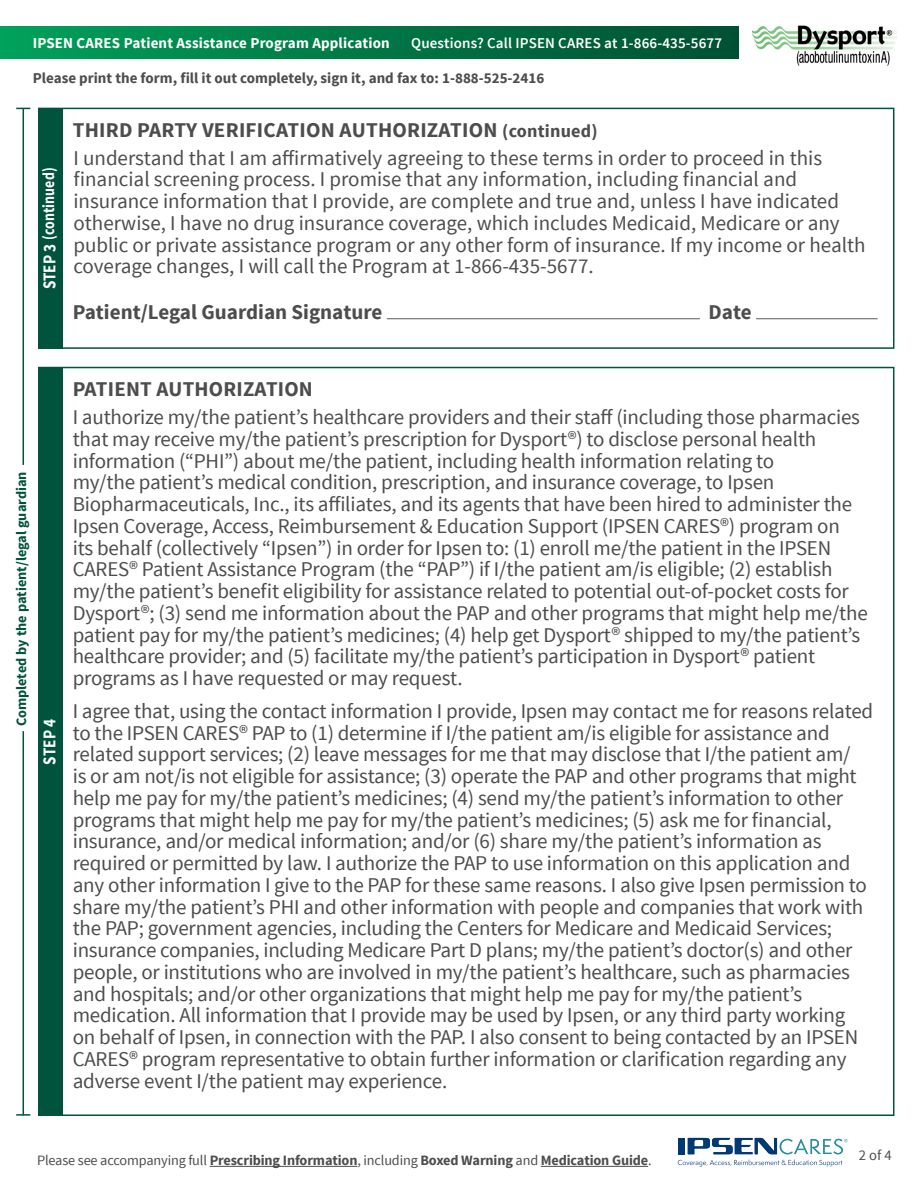
<style>
.page{position:relative;width:918px;height:1188px;background:#fff}
.page>*{position:absolute;margin:0;border:0;box-sizing:border-box;transform-origin:0 0}
.t1{font:21px/21.8px "Source Sans Pro";letter-spacing:-.01em;color:#4d4d4f}
.t2{font:700 21px "Source Sans Pro";letter-spacing:.01em;color:#4d4d4f}
.t3{font:700 18px "Source Sans Pro";color:#fff;scale:.84 1}
.t4{font:700 16.5px "Source Sans Pro";letter-spacing:.01em;color:#fff;scale:.84 1}
.t5{font:700 15px "Source Sans Pro";color:#4d4d4f}
.t6{font:700 15px "Source Sans Pro";letter-spacing:.01em;color:#fff}
.t7{font:600 15px "Source Sans Pro";letter-spacing:.01em;color:#fff}
.t8{font:14.7px "Source Sans Pro";color:#4d4d4f}
.t9{font:700 14.25px "Source Sans Pro";letter-spacing:-.01em;color:#4d4d4f}
.t10{font:700 14.25px "Source Sans Pro";color:#00533d}
.s1{font-size:18px}
.s2{font-weight:400}
</style>
<div class="page">
<div style="left:0;top:26px;width:739px;height:33px;background:linear-gradient(to right,#00a15a,#004f32)"></div>
<img style="left:753px;top:25px;width:143px;height:41px">
<div style="left:38px;top:108px;width:856px;height:241px;border:2px solid #00533d"></div>
<div style="left:38px;top:108px;width:25px;height:241px;background:#00533d"></div>
<hr style="left:210px;top:1166px;width:147px;height:1px;background:#4d4d4f">
<hr style="left:541px;top:1166px;width:107px;height:1px;background:#4d4d4f">
<hr style="left:387px;top:318px;width:313px;height:1px;background:#58595b">
<hr style="left:756px;top:318px;width:122px;height:1px;background:#58595b">
<div style="left:38px;top:368px;width:25px;height:748px;background:#00533d"></div>
<hr style="left:23px;top:731px;width:1px;height:384px;background:#00533d">
<hr style="left:23px;top:109px;width:1px;height:356px;background:#00533d">
<svg style="left:16px;top:108px;width:14px;height:1px"></svg>
<svg style="left:16px;top:1114px;width:14px;height:2px"></svg>
<svg style="left:678px;top:1138px;width:170px;height:29px"></svg>
<p class="t6" style="left:33px;top:33px;width:359px">IPSEN CARES Patient Assistance Program Application</p>
<p class="t7" style="left:411px;top:34px;width:313px">Questions? Call IPSEN CARES at 1-866-435-5677</p>
<p class="t5" style="left:33px;top:68px;width:513px">Please print the form, fill it out completely, sign it, and fax to: 1-888-525-2416</p>
<p class="t4" style="left:38px;top:289px;width:147px;rotate:-90deg"><span class="s1">STEP 3</span> (continued)</p>
<p class="t2" style="left:73px;top:117px;width:526px">THIRD PARTY VERIFICATION AUTHORIZATION <span class="s1">(continued)</span></p>
<p class="t1" style="left:73px;top:147px;width:794px">I understand that I am affirmatively agreeing to these terms in order to proceed in this financial screening process. I promise that any information, including financial and insurance information that I provide, are complete and true and, unless I have indicated otherwise, I have no drug insurance coverage, which includes Medicaid, Medicare or any public or private assistance program or any other form of insurance. If my income or health coverage changes, I will call the Program at 1-866-435-5677.</p>
<p class="t2" style="left:73px;top:299px;width:311px">Patient/Legal Guardian Signature</p>
<p class="t2" style="left:709px;top:299px;width:45px">Date</p>
<p class="t10" style="left:12px;top:726px;width:256px;rotate:-90deg">Completed by the patient/legal guardian</p>
<p class="t3" style="left:38px;top:765px;width:56px;rotate:-90deg">STEP 4</p>
<p class="t2" style="left:73px;top:376px;width:242px">PATIENT AUTHORIZATION</p>
<p class="t1" style="left:73px;top:407px;width:797px">I authorize my/the patient’s healthcare providers and their staff (including those pharmacies that may receive my/the patient’s prescription for Dysport®) to disclose personal health information (“PHI”) about me/the patient, including health information relating to<br>my/the patient’s medical condition, prescription, and insurance coverage, to Ipsen Biopharmaceuticals, Inc., its affiliates, and its agents that have been hired to administer the Ipsen Coverage, Access, Reimbursement &amp; Education Support (IPSEN CARES®) program on<br>its behalf (collectively “Ipsen”) in order for Ipsen to: (1) enroll me/the patient in the IPSEN CARES® Patient Assistance Program (the “PAP”) if I/the patient am/is eligible; (2) establish my/the patient’s benefit eligibility for assistance related to potential out-of-pocket costs for Dysport®; (3) send me information about the PAP and other programs that might help me/the patient pay for my/the patient’s medicines; (4) help get Dysport® shipped to my/the patient’s healthcare provider; and (5) facilitate my/the patient’s participation in Dysport® patient programs as I have requested or may request.</p>
<p class="t1" style="left:73px;top:700px;width:802px">I agree that, using the contact information I provide, Ipsen may contact me for reasons related to the IPSEN CARES® PAP to (1) determine if I/the patient am/is eligible for assistance and related support services; (2) leave messages for me that may disclose that I/the patient am/<br>is or am not/is not eligible for assistance; (3) operate the PAP and other programs that might help me pay for my/the patient’s medicines; (4) send my/the patient’s information to other programs that might help me pay for my/the patient’s medicines; (5) ask me for financial, insurance, and/or medical information; and/or (6) share my/the patient’s information as required or permitted by law. I authorize the PAP to use information on this application and any other information I give to the PAP for these same reasons. I also give Ipsen permission to share my/the patient’s PHI and other information with people and companies that work with the PAP; government agencies, including the Centers for Medicare and Medicaid Services; insurance companies, including Medicare Part D plans; my/the patient’s doctor(s) and other people, or institutions who are involved in my/the patient’s healthcare, such as pharmacies and hospitals; and/or other organizations that might help me pay for my/the patient’s medication. All information that I provide may be used by Ipsen, or any third party working on behalf of Ipsen, in connection with the PAP. I also consent to being contacted by an IPSEN CARES® program representative to obtain further information or clarification regarding any adverse event I/the patient may experience.</p>
<p class="t9" style="left:37px;top:1151px;width:616px"><span class="s2">Please see accompanying full</span> Prescribing Information<span class="s2">, including</span> Boxed Warning <span class="s2">and</span> Medication Guide<span class="s2">.</span></p>
<p class="t8" style="left:859px;top:1146px;width:35px">2 of 4</p>
</div>
